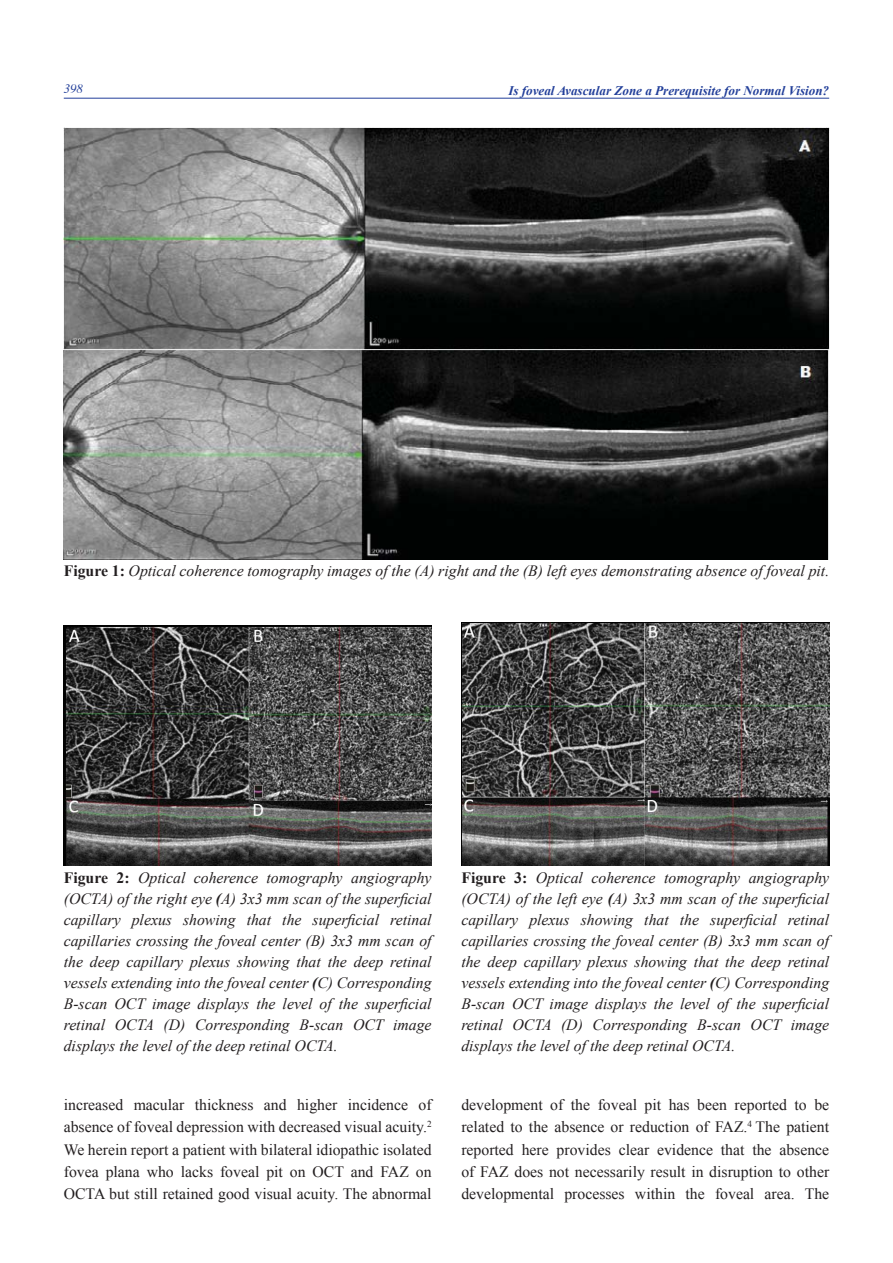
<style>
.page{position:relative;width:893px;height:1263px;background:#fff}
.page>*{position:absolute;margin:0;border:0;box-sizing:border-box;transform-origin:0 0}
.t1{font:italic 15.75px/21px "Times New Roman";color:#231f20;text-align:justify}
.t2{font:15.75px/22.2px "Times New Roman";color:#231f20;text-align:justify}
.t3{font:italic 700 13.2px "Times New Roman";color:#223f9a}
.t4{font:italic 12.75px "Times";color:#223f9a}
.s1{font-weight:700;font-style:normal}
.s2{font-weight:700}
</style>
<div class="page">
<img style="left:64px;top:128px;width:765px;height:431px">
<img style="left:64px;top:625px;width:368px;height:241px">
<img style="left:461px;top:623px;width:368px;height:243px">
<hr style="left:64px;top:98px;width:765px;height:1px;background:#223f9a">
<p class="t4" style="left:64px;top:84px;width:21px">398</p>
<p class="t3" style="left:508px;top:84px;width:322px">Is foveal Avascular Zone a Prerequisite for Normal Vision?</p>
<p class="t1" style="left:64px;top:560px;width:767px"><span class="s1">Figure 1:</span> Optical coherence tomography images of the (A) right and the (B) left eyes demonstrating absence of foveal pit.</p>
<p class="t1" style="left:64px;top:867px;width:369px"><span class="s1">Figure 2:</span> Optical coherence tomography angiography (OCTA) of the right eye <span class="s2">(</span>A) 3x3 mm scan of the superficial capillary plexus showing that the superficial retinal capillaries crossing the foveal center (B) 3x3 mm scan of the deep capillary plexus showing that the deep retinal vessels extending into the foveal center <span class="s2">(</span>C) Corresponding B-scan OCT image displays the level of the superficial retinal OCTA (D) Corresponding B-scan OCT image displays the level of the deep retinal OCTA.</p>
<p class="t1" style="left:461px;top:867px;width:369px"><span class="s1">Figure 3:</span> Optical coherence tomography angiography (OCTA) of the left eye <span class="s2">(</span>A) 3x3 mm scan of the superficial capillary plexus showing that the superficial retinal capillaries crossing the foveal center (B) 3x3 mm scan of the deep capillary plexus showing that the deep retinal vessels extending into the foveal center <span class="s2">(</span>C) Corresponding B-scan OCT image displays the level of the superficial retinal OCTA (D) Corresponding B-scan OCT image displays the level of the deep retinal OCTA.</p>
<p class="t2" style="left:64px;top:1094px;width:369px">increased macular thickness and higher incidence of absence of foveal depression with decreased visual acuity.<sup>2<br></sup>We herein report a patient with bilateral idiopathic isolated fovea plana who lacks foveal pit on OCT and FAZ on OCTA but still retained good visual acuity. The abnormal</p>
<p class="t2" style="left:461px;top:1094px;width:369px">development of the foveal pit has been reported to be related to the absence or reduction of FAZ.<sup>4</sup> The patient reported here provides clear evidence that the absence of FAZ does not necessarily result in disruption to other developmental processes within the foveal area. The</p>
</div>
